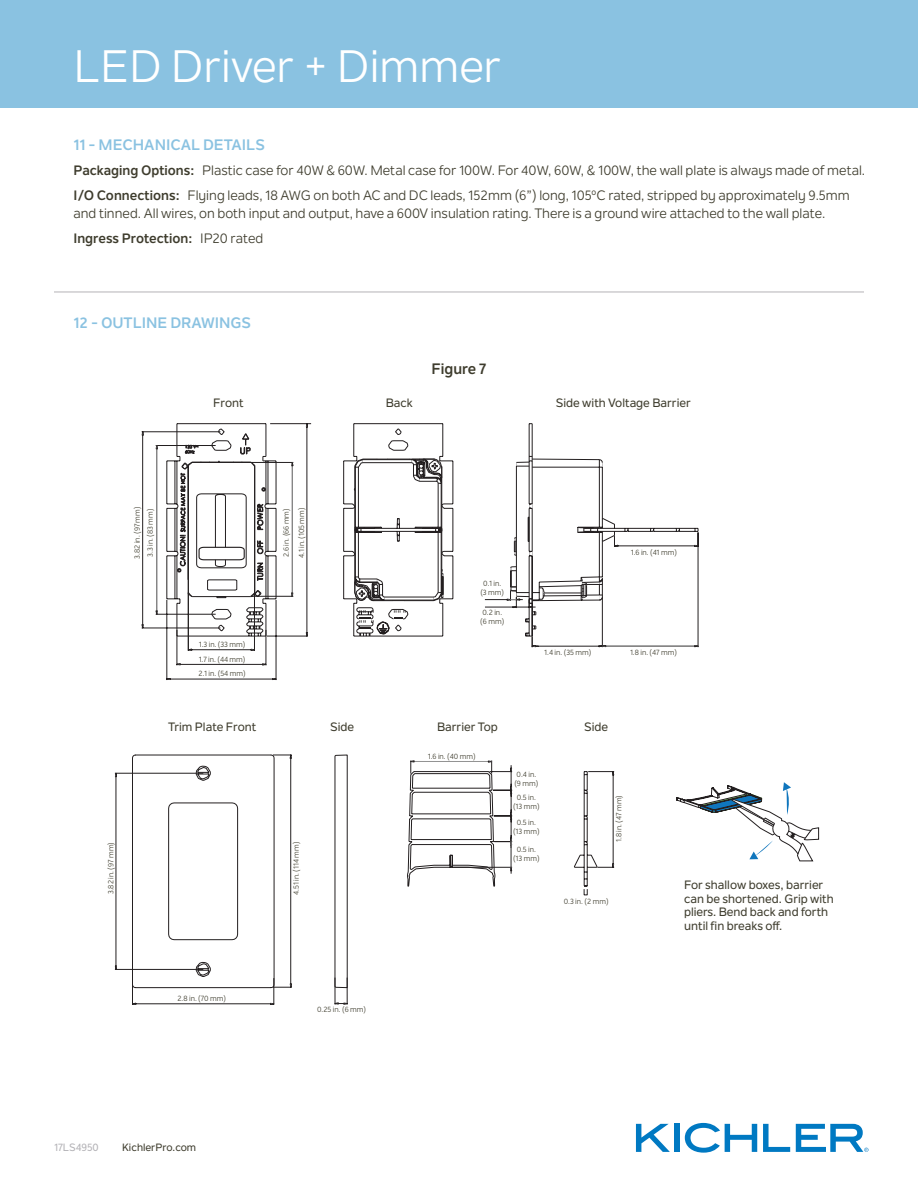
<style>
.page{position:relative;width:918px;height:1188px;background:#fff}
.page>*{position:absolute;margin:0;border:0;box-sizing:border-box;transform-origin:0 0}
.t1{font:45px "Nolan Next";color:#fff}
.t2{font:700 15px "Nolan Next";color:#8ac2e1}
.t3{font:700 15px "Nolan Next";color:#3e3c2d}
.t4{font:13.5px/24.8px "Nolan Next";color:#3e3c2d}
.t5{font:500 12px/13.5px "Nolan Next";color:#3e3c2d}
.t6{font:500 10.5px "Nolan Next";color:#3e3c2d}
.t7{font:500 10.5px "Nolan Next";color:#b4b3b7}
.t8{font:9.75px "Calibri";color:#231f20}
.t9{font:7.5px/9px "Nolan Next";color:#3e3c2d;text-align:center}
.s1{font-weight:700}
</style>
<div class="page">
<svg style="left:636px;top:1124px;width:34px;height:28px"></svg>
<div style="left:675px;top:1124px;width:5px;height:28px;background:#0079c2"></div>
<svg style="left:685px;top:1123px;width:72px;height:30px"></svg>
<svg style="left:763px;top:1124px;width:27px;height:28px"></svg>
<svg style="left:796px;top:1124px;width:73px;height:28px"></svg>
<div style="left:0;top:0;width:918px;height:108px;background:#8ac2e1"></div>
<hr style="left:54px;top:292px;width:810px;height:1px;background:#b4b3b7">
<svg style="left:142px;top:423px;width:557px;height:257px"></svg>
<svg style="left:407px;top:760px;width:208px;height:135px"></svg>
<svg style="left:114px;top:754px;width:234px;height:251px"></svg>
<svg style="left:677px;top:782px;width:142px;height:79px"></svg>
<h1 class="t1" style="left:73px;top:39px;width:429px">LED Driver + Dimmer</h1>
<p class="t2" style="left:73px;top:136px;width:193px">11 - MECHANICAL DETAILS</p>
<p class="t4" style="left:73px;top:158px;width:793px"><span class="s1">Packaging Options:</span> Plastic case for 40W &amp; 60W. Metal case for 100W. For 40W, 60W, &amp; 100W, the wall plate is always made of metal.<br><span class="s1">I/O Connections:</span> Flying leads, 18 AWG on both AC and DC leads, 152mm (6”) long, 105ºC rated, stripped by approximately 9.5mm</p>
<p class="t4" style="left:73px;top:201px;width:754px">and tinned. All wires, on both input and output, have a 600V insulation rating. There is a ground wire attached to the wall plate.<br><span class="s1">Ingress Protection:</span> IP20 rated</p>
<p class="t2" style="left:73px;top:313px;width:179px">12 - OUTLINE DRAWINGS</p>
<p class="t3" style="left:432px;top:359px;width:56px">Figure 7</p>
<p class="t5" style="left:213px;top:396px;width:32px">Front</p>
<p class="t5" style="left:386px;top:396px;width:28px">Back</p>
<p class="t5" style="left:556px;top:396px;width:136px">Side with Voltage Barrier</p>
<p class="t9" style="left:130px;top:559px;width:53px;line-height:13.4px;text-align:left;rotate:-90deg">3.82 in. (97 mm)<br>3.3 in. (83 mm)</p>
<p class="t9" style="left:279px;top:558px;width:51px;line-height:15.1px;text-align:left;rotate:-90deg">2.6 in. (66 mm)<br>4.1 in. (105 mm)</p>
<p class="t9" style="left:199px;top:640px;width:48px">1.3 in. (33 mm)</p>
<p class="t9" style="left:199px;top:655px;width:48px">1.7 in. (44 mm)</p>
<p class="t9" style="left:199px;top:669px;width:48px">2.1 in. (54 mm)</p>
<p class="t9" style="left:480px;top:579px;width:25px">0.1 in. (3 mm)</p>
<p class="t8" style="left:359px;top:608px;width:17px">"" "</p>
<p class="t8" style="left:394px;top:608px;width:15px">"""</p>
<p class="t8" style="left:359px;top:618px;width:17px">"" "</p>
<p class="t9" style="left:480px;top:608px;width:25px;text-align:left">0.2 in. (6 mm)</p>
<p class="t9" style="left:631px;top:548px;width:48px">1.6 in. (41 mm)</p>
<p class="t9" style="left:544px;top:648px;width:48px">1.4 in. (35 mm)</p>
<p class="t9" style="left:630px;top:648px;width:48px">1.8 in. (47 mm)</p>
<p class="t5" style="left:168px;top:720px;width:90px">Trim Plate Front</p>
<p class="t5" style="left:330px;top:720px;width:26px">Side</p>
<p class="t5" style="left:437px;top:720px;width:62px">Barrier Top</p>
<p class="t5" style="left:584px;top:720px;width:26px">Side</p>
<p class="t9" style="left:106px;top:894px;width:53px;rotate:-90deg">3.82 in. (97 mm)</p>
<p class="t9" style="left:292px;top:895px;width:54px;rotate:-90deg">4.51 in. (114 mm)</p>
<p class="t9" style="left:177px;top:994px;width:50px">2.8 in. (70 mm)</p>
<p class="t9" style="left:317px;top:1005px;width:51px">0.25 in. (6 mm)</p>
<p class="t7" style="left:54px;top:1141px;width:46px">17LS4950</p>
<p class="t6" style="left:122px;top:1141px;width:76px">KichlerPro.com</p>
<p class="t9" style="left:428px;top:751px;width:49px">1.6 in. (40 mm)</p>
<p class="t9" style="left:514px;top:770px;width:25px;text-align:left">0.4 in. (9 mm)</p>
<p class="t9" style="left:513px;top:793px;width:28px">0.5 in. (13 mm)</p>
<p class="t9" style="left:513px;top:818px;width:28px">0.5 in. (13 mm)</p>
<p class="t9" style="left:513px;top:845px;width:28px">0.5 in. (13 mm)</p>
<p class="t9" style="left:614px;top:842px;width:48px;rotate:-90deg">1.8 in. (47 mm)</p>
<p class="t9" style="left:564px;top:897px;width:46px">0.3 in. (2 mm)</p>
<p class="t5" style="left:684px;top:878px;width:151px">For shallow boxes, barrier can be shortened. Grip with pliers. Bend back and forth until fin breaks off.</p>
</div>
